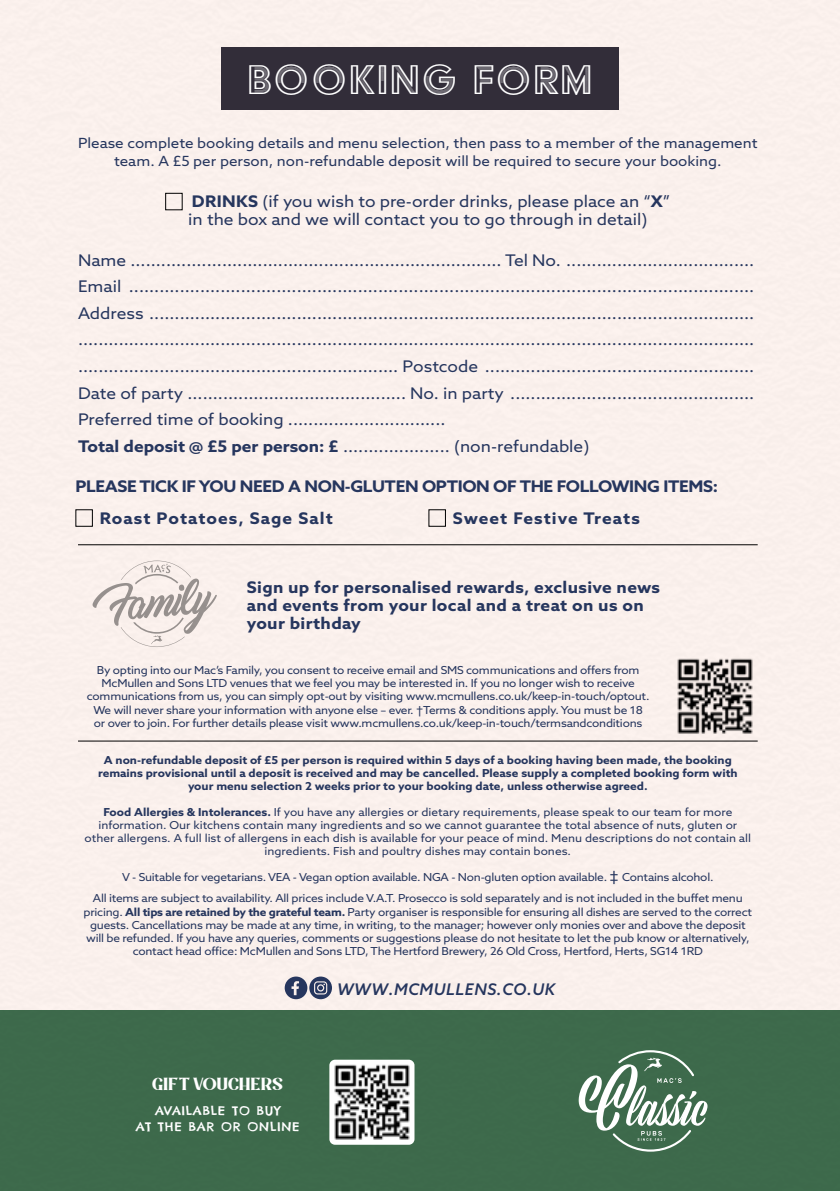
<style>
.page{position:relative;width:840px;height:1191px;background:#fff}
.page>*{position:absolute;margin:0;border:0;box-sizing:border-box;transform-origin:0 0}
.t1{font:48px "Acier BAT Text Gris";letter-spacing:.03em;color:#fff}
.t2{font:16px/26.6px "Azo Sans";color:#26365e;scale:1.08 1}
.t3{font:700 16px/18px "Azo Sans";letter-spacing:.02em;color:#26365e;scale:1.08 1}
.t4{font:700 16px/32px "Azo Sans";letter-spacing:-.02em;color:#26365e;scale:1.08 1}
.t5{font:italic 500 16px "Azo Sans";letter-spacing:.04em;color:#26365e}
.t6{font:700 16px "Azo Sans";letter-spacing:.06em;color:#26365e;scale:1.08 1}
.t7{font:16px "Mount Hills";letter-spacing:.02em;color:#fff;scale:1.08 1}
.t8{font:14px/18px "Azo Sans";color:#26365e;text-align:center;scale:1.08 1}
.t9{font:12px/16px "Chelsea Market Pro";letter-spacing:.05em;color:#fff;text-align:center;scale:1.08 1}
.t10{font:11px/13.2px "Azo Sans";letter-spacing:-.02em;color:#26365e;text-align:center;scale:1.08 1}
.t11{font:11px/13.2px "Azo Sans";color:#26365e;text-align:center;scale:1.08 1}
.t12{font:700 11px/13.2px "Azo Sans";color:#26365e;text-align:center;scale:1.08 1}
.s1{font-weight:700}
.s2{font-size:14px}
</style>
<div class="page">
<div style="left:0;top:0;width:839px;height:1191px;background:#fef4f0"></div>
<div style="left:165px;top:193px;width:17px;height:17px;border:1px solid #000"></div>
<hr style="left:78px;top:544px;width:679px;height:1px;background:#000">
<hr style="left:78px;top:740px;width:679px;height:1px;background:#000">
<svg style="left:92px;top:560px;width:125px;height:87px"></svg>
<svg style="left:284px;top:976px;width:48px;height:23px"></svg>
<div style="left:0;top:1010px;width:839px;height:181px;background:#3d6a4b"></div>
<img style="left:677px;top:658px;width:76px;height:76px">
<div style="left:221px;top:47px;width:397px;height:62px;background:#322d39"></div>
<svg style="left:578px;top:1050px;width:129px;height:101px"></svg>
<img style="left:329px;top:1059px;width:85px;height:85px">
<h1 class="t1" style="left:247px;top:54px;width:346px">BOOKING FORM</h1>
<p class="t8" style="left:78px;top:134px;width:630px">Please complete booking details and menu selection, then pass to a member of the management team. A £5 per person, non-refundable deposit will be required to secure your booking.</p>
<h2 class="t2" style="left:188px;top:192px;width:447px;line-height:18px"><span class="s1">DRINKS</span> (if you wish to pre-order drinks, please place an “<span class="s1">X</span>” in the box and we will contact you to go through in detail)</h2>
<p class="t2" style="left:78px;top:247px;width:627px">Name ......................................................................... Tel No. .....................................<br>Email ...........................................................................................................................<br>Address ....................................................................................................................... ..................................................................................................................................... ............................................................... Postcode .....................................................<br>Date of party ........................................... No. in party ................................................<br>Preferred time of booking ...............................<br><span class="s1">Total deposit @ £5 per person: £</span> ..................... (non-refundable)</p>
<h2 class="t4" style="left:100px;top:469px;width:573px;text-indent:-24px">PLEASE TICK IF YOU NEED A NON-GLUTEN OPTION OF THE FOLLOWING ITEMS:<br>Roast Potatoes, Sage Salt</h2>
<h2 class="t6" style="left:452px;top:507px;width:175px">Sweet Festive Treats</h2>
<h2 class="t3" style="left:247px;top:577px;width:384px">Sign up for personalised rewards, exclusive news and events from your local and a treat on us on your birthday</h2>
<p class="t10" style="left:87px;top:663px;width:522px">By opting into our Mac’s Family, you consent to receive email and SMS communications and offers from McMullen and Sons LTD venues that we feel you may be interested in. If you no longer wish to receive communications from us, you can simply opt-out by visiting www.mcmullens.co.uk/keep-in-touch/optout.<br>We will never share your information with anyone else – ever. †Terms &amp; conditions apply. You must be 18 or over to join. For further details please visit www.mcmullens.co.uk/keep-in-touch/termsandconditions</p>
<p class="t12" style="left:98px;top:753px;width:593px">A non-refundable deposit of £5 per person is required within 5 days of a booking having been made, the booking remains provisional until a deposit is received and may be cancelled. Please supply a completed booking form with your menu selection 2 weeks prior to your booking date, unless otherwise agreed.</p>
<p class="t11" style="left:84px;top:805px;width:618px"><span class="s1">Food Allergies &amp; Intolerances.</span> If you have any allergies or dietary requirements, please speak to our team for more information. Our kitchens contain many ingredients and so we cannot guarantee the total absence of nuts, gluten or other allergens. A full list of allergens in each dish is available for your peace of mind. Menu descriptions do not contain all ingredients. Fish and poultry dishes may contain bones.</p>
<p class="t10" style="left:93px;top:865px;width:602px;line-height:21.8px">V - Suitable for vegetarians. VEA - Vegan option available. NGA - Non-gluten option available. <span class="s2">‡</span> Contains alcohol.<br>All items are subject to availability. All prices include V.A.T. Prosecco is sold separately and is not included in the buffet menu</p>
<p class="t10" style="left:84px;top:905px;width:620px">pricing. <span class="s1">All tips are retained by the grateful team.</span> Party organiser is responsible for ensuring all dishes are served to the correct guests. Cancellations may be made at any time, in writing, to the manager; however only monies over and above the deposit will be refunded. If you have any queries, comments or suggestions please do not hesitate to let the pub know or alternatively, contact head office: McMullen and Sons LTD, The Hertford Brewery, 26 Old Cross, Hertford, Herts, SG14 1RD</p>
<h2 class="t5" style="left:337px;top:979px;width:219px">WWW.MCMULLENS.CO.UK</h2>
<h2 class="t7" style="left:152px;top:1073px;width:122px">GIFT VOUCHERS</h2>
<p class="t9" style="left:136px;top:1102px;width:153px">AVAILABLE TO BUY<br>AT THE BAR OR ONLINE</p>
</div>
